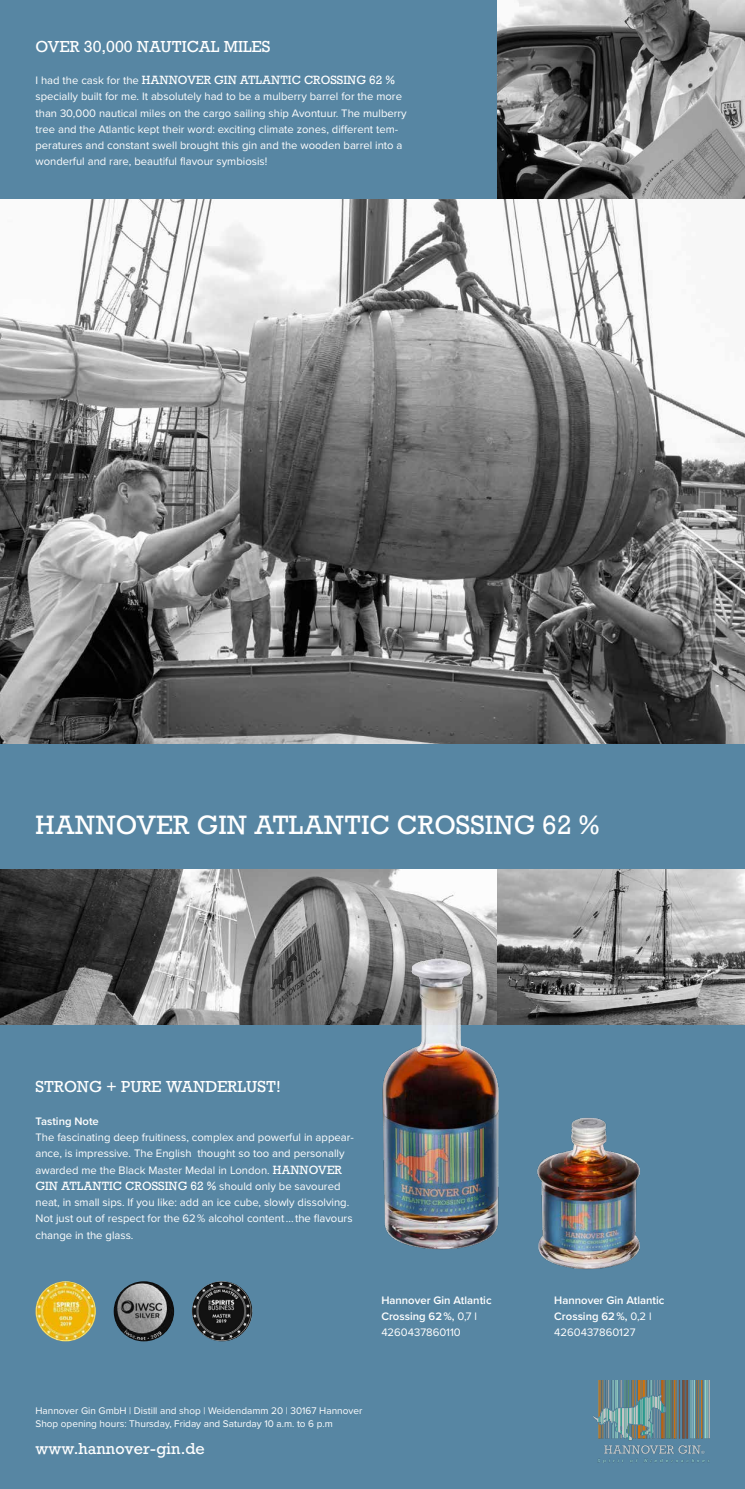
<style>
.page{position:relative;width:745px;height:1489px;background:#fff}
.page>*{position:absolute;margin:0;border:0;box-sizing:border-box;transform-origin:0 0}
.t1{font:25px "Rockwell";color:#fff}
.t2{font:15px "Rockwell";color:#fff}
.t3{font:11.25px/16.2px "Proxima Nova";color:#fff}
.t4{font:600 11.25px/16.2px "Proxima Nova";color:#fff}
.t5{font:11.25px "Rockwell";color:#fff}
.t6{font:10px/13.8px "Proxima Nova";color:#fff}
.s1{font-family:"Proxima Nova"}
.s2{font-family:"Rockwell"}
.s3{font-weight:400}
</style>
<div class="page">
<div style="left:0;top:0;width:744px;height:1488px;background:#5786a3"></div>
<img style="left:0;top:198px;width:744px;height:546px">
<img style="left:496px;top:869px;width:248px;height:155px">
<img style="left:497px;top:0;width:247px;height:198px">
<svg style="left:0;top:869px;width:496px;height:155px;background:#7c7c7c"></svg>
<img style="left:381px;top:957px;width:118px;height:292px">
<img style="left:537px;top:1118px;width:103px;height:152px">
<img style="left:35px;top:1281px;width:61px;height:60px;border-radius:30px">
<img style="left:114px;top:1281px;width:60px;height:60px;border-radius:30px">
<img style="left:192px;top:1280px;width:60px;height:61px;border-radius:30px">
<img style="left:593px;top:1380px;width:116px;height:82px">
<h2 class="t2" style="left:35px;top:37px;width:236px">OVER 30,000 NAUTICAL MILES</h2>
<p class="t5" style="left:35px;top:73px;width:361px"><span class="s1">I had the cask for the</span> HANNOVER GIN ATLANTIC CROSSING 62 %</p>
<p class="t3" style="left:35px;top:88px;width:372px">specially built for me. It absolutely had to be a mulberry barrel for the more than 30,000 nautical miles on the cargo sailing ship Avontuur. The mulberry tree and the Atlantic kept their word: exciting climate zones, different tem&shy;peratures and constant swell brought this gin and the wooden barrel into a wonderful and rare, beautiful flavour symbiosis!</p>
<h1 class="t1" style="left:35px;top:809px;width:565px">HANNOVER GIN ATLANTIC CROSSING 62 %</h1>
<h2 class="t2" style="left:35px;top:1077px;width:246px">STRONG + PURE WANDERLUST!</h2>
<p class="t4" style="left:35px;top:1112px;width:65px">Tasting Note</p>
<p class="t3" style="left:35px;top:1128px;width:320px">The fascinating deep fruitiness, complex and powerful in appear&shy;ance, is impressive. The English thought so too and personally awarded me the Black Master Medal in London. <span class="s2">HANNOVER</span></p>
<p class="t5" style="left:35px;top:1178px;width:306px">GIN ATLANTIC CROSSING 62 % <span class="s1">should only be savoured</span></p>
<p class="t3" style="left:35px;top:1193px;width:318px">neat, in small sips. If you like: add an ice cube, slowly dissolving.<br>Not just out of respect for the 62 % alcohol content ... the flavours change in the glass.</p>
<p class="t4" style="left:381px;top:1291px;width:112px">Hannover Gin Atlantic<br>Crossing 62 %, <span class="s3">0,7 l<br>4260437860110</span></p>
<p class="t4" style="left:554px;top:1291px;width:112px">Hannover Gin Atlantic<br>Crossing 62 %, <span class="s3">0,2 l<br>4260437860127</span></p>
<p class="t6" style="left:35px;top:1402px;width:328px">Hannover Gin GmbH | Distill and shop | Weidendamm 20 | 30167 Hannover<br>Shop opening hours: Thursday, Friday and Saturday 10 a.m. to 6 p.m</p>
<h2 class="t2" style="left:35px;top:1438px;width:171px">www.hannover-gin.de</h2>
</div>
